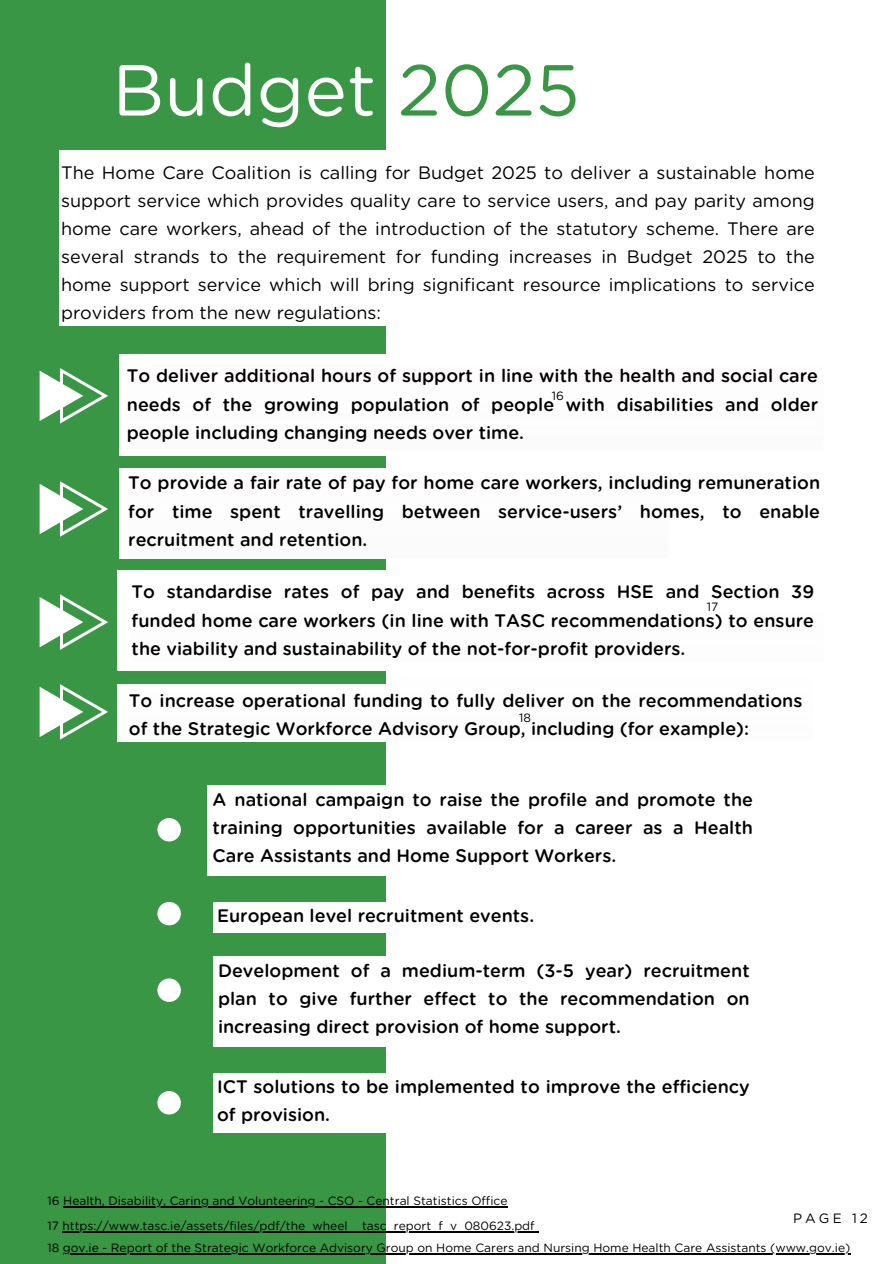
<style>
.page{position:relative;width:894px;height:1264px;background:#fff}
.page>*{position:absolute;margin:0;border:0;box-sizing:border-box;transform-origin:0 0}
.t1{font:72px "Gotham Rounded";color:#fff}
.t2{font:500 18px/28.2px "Gotham Rounded";color:#000;text-align:justify}
.t3{font:18px/28.2px "Gotham Rounded";color:#000;text-align:justify}
.t4{font:13.5px "Gotham Rounded";letter-spacing:.23em;color:#000001}
.t5{font:12px "Gotham Rounded";color:#000}
.s1{color:#399645}
</style>
<div class="page">
<div style="left:0;top:0;width:386px;height:1263px;background:#399645"></div>
<div style="left:119px;top:468px;width:698px;height:90px;background:#fff"></div>
<div style="left:59px;top:151px;width:776px;height:175px;background:#fff"></div>
<div style="left:119px;top:354px;width:714px;height:101px;background:#fff"></div>
<svg style="left:40px;top:368px;width:68px;height:55px"></svg>
<img style="left:128px;top:558px;width:258px;height:1px">
<svg style="left:40px;top:481px;width:68px;height:55px"></svg>
<div style="left:117px;top:570px;width:716px;height:100px;background:#fff"></div>
<svg style="left:40px;top:594px;width:68px;height:55px"></svg>
<div style="left:117px;top:684px;width:706px;height:57px;background:#fff"></div>
<div style="left:208px;top:785px;width:685px;height:91px;background:#fff"></div>
<div style="left:213px;top:901px;width:559px;height:31px;background:#fff"></div>
<div style="left:213px;top:956px;width:680px;height:91px;background:#fff"></div>
<div style="left:213px;top:1073px;width:555px;height:59px;background:#fff"></div>
<svg style="left:40px;top:684px;width:68px;height:55px"></svg>
<svg style="left:157px;top:818px;width:24px;height:23px"></svg>
<hr style="left:63px;top:1205px;width:444px;height:1px;background:#000">
<svg style="left:157px;top:902px;width:24px;height:23px"></svg>
<svg style="left:157px;top:978px;width:24px;height:23px"></svg>
<svg style="left:157px;top:1091px;width:24px;height:23px"></svg>
<hr style="left:62px;top:1230px;width:472px;height:1px;background:#000">
<hr style="left:63px;top:1253px;width:787px;height:1px;background:#000">
<p class="t1" style="left:112px;top:58px;width:469px">Budget <span class="s1">2025</span></p>
<p class="t3" style="left:61px;top:159px;width:755px">The Home Care Coalition is calling for Budget 2025 to deliver a sustainable home support service which provides quality care to service users, and pay parity among home care workers, ahead of the introduction of the statutory scheme. There are several strands to the requirement for funding increases in Budget 2025 to the home support service which will bring significant resource implications to service providers from the new regulations:</p>
<p class="t2" style="left:127px;top:363px;width:692px">To deliver additional hours of support in line with the health and social care needs of the growing population of people with disabilities and older people including changing needs over time.</p>
<p class="t5" style="left:551px;top:390px;width:14px">16</p>
<p class="t2" style="left:128px;top:470px;width:693px">To provide a fair rate of pay for home care workers, including remuneration for time spent travelling between service-users’ homes, to enable recruitment and retention.</p>
<p class="t2" style="left:132px;top:579px;width:683px">To standardise rates of pay and benefits across HSE and Section 39 funded home care workers (in line with TASC recommendations) to ensure the viability and sustainability of the not-for-profit providers.</p>
<p class="t5" style="left:706px;top:601px;width:13px">17</p>
<h2 class="t2" style="left:129px;top:687px;width:675px">To increase operational funding to fully deliver on the recommendations of the Strategic Workforce Advisory Group, including (for example):</h2>
<h2 class="t5" style="left:519px;top:712px;width:13px">18</h2>
<p class="t2" style="left:212px;top:786px;width:541px">A national campaign to raise the profile and promote the training opportunities available for a career as a Health Care Assistants and Home Support Workers.</p>
<h2 class="t2" style="left:217px;top:902px;width:318px">European level recruitment events.</h2>
<p class="t2" style="left:218px;top:957px;width:533px">Development of a medium-term (3-5 year) recruitment plan to give further effect to the recommendation on increasing direct provision of home support.</p>
<p class="t2" style="left:217px;top:1073px;width:534px">ICT solutions to be implemented to improve the efficiency of provision.</p>
<h1 class="t5" style="left:48px;top:1195px;width:461px">16 Health, Disability, Caring and Volunteering - CSO - Central Statistics Office</h1>
<h2 class="t4" style="left:792px;top:1212px;width:76px">PAGE 12</h2>
<p class="t5" style="left:47px;top:1220px;width:488px">17 https://www.tasc.ie/assets/files/pdf/the_wheel__tasc_report_f_v_080623.pdf</p>
<h2 class="t5" style="left:47px;top:1242px;width:804px">18 gov.ie - Report of the Strategic Workforce Advisory Group on Home Carers and Nursing Home Health Care Assistants (www.gov.ie)</h2>
</div>
